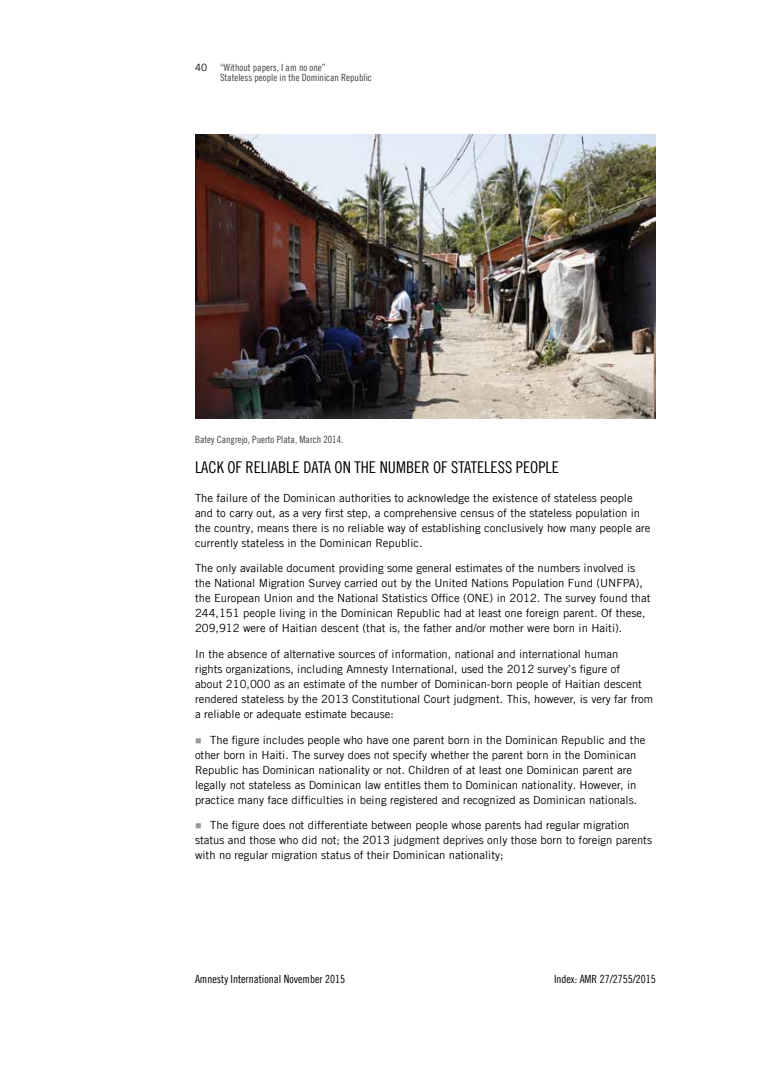
<style>
.page{position:relative;width:780px;height:1088px;background:#fff}
.page>*{position:absolute;margin:0;border:0;box-sizing:border-box;transform-origin:0 0}
.t1{font:16.25px "Amnesty Trade Gothic Cn 18";color:#000}
.t2{font:11.25px/15px "Amnesty Trade Gothic";color:#000}
.t3{font:11.25px "Amnesty Trade Gothic Cn 18";color:#000}
.t4{font:10px/10px "Amnesty Trade Gothic Cn 18";color:#404040}
.t5{font:10px "Amnesty Trade Gothic";color:#000}
.s1{color:#999}
</style>
<div class="page">
<img style="left:195px;top:135px;width:461px;height:283px">
<p class="t5" style="left:195px;top:61px;width:14px">40</p>
<p class="t4" style="left:220px;top:62px;width:153px">“Without papers, I am no one”<br>Stateless people in the Dominican Republic</p>
<p class="t4" style="left:195px;top:434px;width:150px">Batey Cangrejo, Puerto Plata, March 2014.</p>
<h1 class="t1" style="left:195px;top:457px;width:365px">Lack of r eliable data on the number of stateless people</h1>
<p class="t2" style="left:195px;top:490px;width:457px">The failure of the Dominican authorities to acknowledge the existence of stateless people and to carry out, as a very first step, a comprehensive census of the stateless population in the country, means there is no reliable way of establishing conclusively how many people are currently stateless in the Dominican Republic.</p>
<p class="t2" style="left:195px;top:561px;width:441px">The only available document providing some general estimates of the numbers involved is the National M igration Survey carried out by the U nited Nations Population Fund (UNFPA</p>
<p class="t2" style="left:195px;top:576px;width:457px;text-indent:441px">), the European Union and the National Statistics Office (ONE) in 2012. The survey found that 244,151 people living in the Dominican Republic had at least one foreign parent. Of these, 209,912 were of Haitian descent (that is, the father and/or mother were born in Haiti).</p>
<p class="t2" style="left:195px;top:646px;width:459px">I n the absence of alternative sources of information, national and international human<br>rights organizations, including Amnesty International, used the 2012 survey’s figure of<br>about 210,000 as an estimate of the number of Dominican-born people of Haitian descent rendered stateless by the 2013 Constitutional Court judgment. This, however, is very far from a reliable or adequate estimate because:</p>
<p class="t2" style="left:195px;top:732px;width:452px"><span class="s1">■</span> The figure includes people who have one parent born in the Dominican Republic and the other born in Haiti. The survey does not specify whether the parent born in the Dominican Republic has Dominican nationality or not. Children of at least one Dominican parent are legally not stateless as Dominican law entitles them to Dominican nationality. However, in practice many face difficulties in being registered and recognized as Dominican nationals.</p>
<p class="t2" style="left:195px;top:818px;width:458px"><span class="s1">■</span> The figure does not differentiate between people whose parents had regular migration status and those who did not; the 2013 judgment deprives only those born to foreign parents with no regular migration status of their Dominican nationality;</p>
<p class="t3" style="left:195px;top:972px;width:151px">Amnesty International November 2015</p>
<p class="t3" style="left:554px;top:972px;width:103px">Index: AMR 27/2755/2015</p>
</div>
